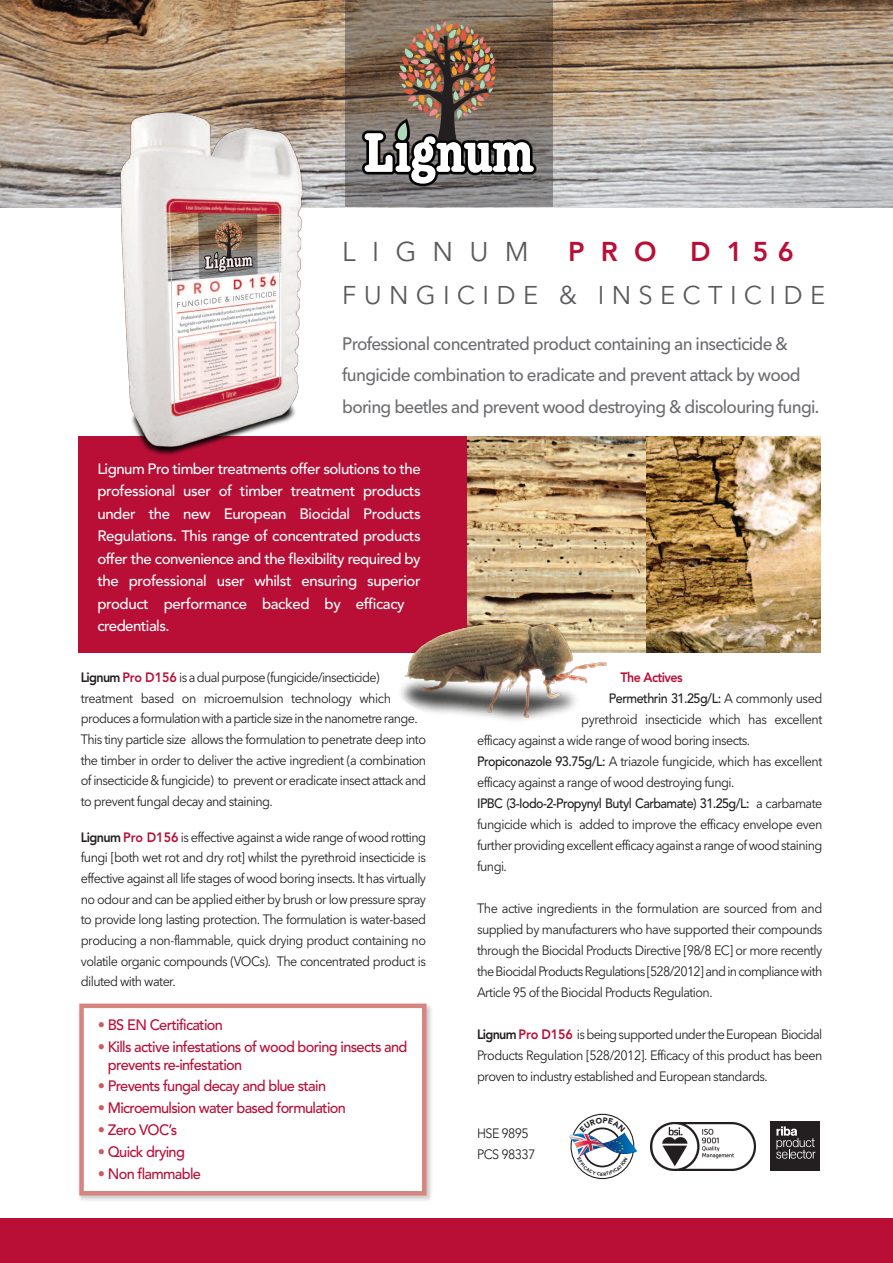
<style>
.page{position:relative;width:893px;height:1263px;background:#fff}
.page>*{position:absolute;margin:0;border:0;box-sizing:border-box;transform-origin:0 0}
.t1{font:800 27px "Avenir";letter-spacing:.6em;color:#b90f36}
.t2{font:27px "Avenir Next";letter-spacing:.6em;color:#5a5a5d}
.t3{font:25.5px "Avenir Next";letter-spacing:.285em;color:#5a5a5d}
.t4{font:500 18px/31.5px "Avenir Next";letter-spacing:-.04em;color:#6c6d70;scale:.95 1}
.t5{font:500 15px/22.5px "Avenir";letter-spacing:-.025em;color:#fff}
.t6{font:500 15px/17.9px "Avenir";letter-spacing:-.045em;color:#b90f36}
.t7{font:13.5px/20.7px "Avenir Next";letter-spacing:-.045em;color:#231f20;text-align:justify;scale:.93 1}
.t8{font:500 13.5px/21px "Avenir";letter-spacing:-.045em;color:#231f20;scale:.93 1}
.s1{font-family:"Avenir";font-weight:800}
.s2{font-family:"Avenir";font-weight:800;color:#b90f36}
.s3{color:#ca5e5d}
.s4{font-weight:800;color:#b90f36}
.s5{font-family:"Avenir Next";font-weight:400}
.s6{font-family:"Avenir";font-weight:500}
</style>
<div class="page">
<img style="left:0;top:0;width:893px;height:208px">
<div style="left:345px;top:0;width:208px;height:207px;background:#231f20;opacity:.38"></div>
<svg style="left:359px;top:21px;width:180px;height:165px;background:#837265"></svg>
<div style="left:78px;top:436px;width:741px;height:217px;background:#b90f36"></div>
<div style="left:0;top:1218px;width:893px;height:45px;background:#b90f36"></div>
<img style="left:78px;top:100px;width:281px;height:356px">
<img style="left:468px;top:436px;width:353px;height:216px">
<img style="left:79px;top:1003px;width:352px;height:198px">
<div style="left:84px;top:1008px;width:338px;height:183px;background:#fff"></div>
<div style="left:79px;top:1003px;width:347px;height:192px;border:4px solid #d7857f"></div>
<img style="left:378px;top:586px;width:244px;height:142px;border-radius:50%">
<img style="left:651px;top:1122px;width:104px;height:48px">
<div style="left:771px;top:1122px;width:49px;height:49px;background:#231f20"></div>
<svg style="left:776px;top:1126px;width:39px;height:33px"></svg>
<svg style="left:569px;top:1117px;width:68px;height:58px"></svg>
<h1 class="t2" style="left:342px;top:236px;width:188px">LIGNUM</h1>
<h1 class="t1" style="left:568px;top:231px;width:227px">PRO D156</h1>
<h2 class="t3" style="left:342px;top:280px;width:484px">FUNGICIDE &amp; INSECTICIDE</h2>
<h3 class="t4" style="left:342px;top:328px;width:504px">Professional concentrated product containing an insecticide &amp; fungicide combination to eradicate and prevent attack by wood boring beetles and prevent wood destroying &amp; discolouring fungi.</h3>
<p class="t5" style="left:97px;top:456px;width:325px">Lignum Pro timber treatments offer solutions to the professional user of timber treatment products under the new European Biocidal Products Regulations. This range of concentrated products offer the convenience and the flexibility required by the professional user whilst ensuring superior product performance backed by efficacy credentials.</p>
<p class="t7" style="left:81px;top:667px;width:373px;text-align:left"><span class="s1">Lignum</span> <span class="s2">Pro D156</span> is a dual purpose (fungicide/insecticide) treatment based on microemulsion technology which produces a formulation with a particle size in the nanometre range.<br>This tiny particle size allows the formulation to penetrate deep into the timber in order to deliver the active ingredient (a combination of insecticide &amp; fungicide) to prevent or eradicate insect attack and to prevent fungal decay and staining.</p>
<p class="t7" style="left:81px;top:826px;width:373px"><span class="s1">Lignum</span> <span class="s2">Pro D156</span> is effective against a wide range of wood rotting fungi [both wet rot and dry rot] whilst the pyrethroid insecticide is effective against all life stages of wood boring insects. It has virtually no odour and can be applied either by brush or low pressure spray to provide long lasting protection. The formulation is water-based producing a non-flammable, quick drying product containing no volatile organic compounds (VOCs). The concentrated product is diluted with water.</p>
<p class="t6" style="left:98px;top:1015px;width:127px"><span class="s3">•</span> BS EN Certification</p>
<p class="t6" style="left:108px;top:1037px;width:301px;text-indent:-10px"><span class="s3">•</span> Kills active infestations of wood boring insects and prevents re-infestation</p>
<p class="t6" style="left:98px;top:1076px;width:230px"><span class="s3">•</span> Prevents fungal decay and blue stain</p>
<p class="t6" style="left:98px;top:1098px;width:250px"><span class="s3">•</span> Microemulsion water based formulation</p>
<p class="t6" style="left:98px;top:1120px;width:81px"><span class="s3">•</span> Zero VOC’s</p>
<p class="t6" style="left:98px;top:1142px;width:89px"><span class="s3">•</span> Quick drying</p>
<p class="t6" style="left:98px;top:1164px;width:105px"><span class="s3">•</span> Non flammable</p>
<p class="t8" style="left:609px;top:666px;width:231px;text-indent:12px"><span class="s4">The Actives<br></span>Permethrin 31.25g/L: <span class="s5">A commonly used</span></p>
<p class="t7" style="left:477px;top:709px;width:373px;text-align:left;text-indent:104px">pyrethroid insecticide which has excellent efficacy against a wide range of wood boring insects.<br><span class="s6">Propiconazole 93.75g/L:</span> A triazole fungicide, which has excellent efficacy against a range of wood destroying fungi.</p>
<p class="t8" style="left:477px;top:792px;width:373px">IPBC (3-Iodo-2-Propynyl Butyl Carbamate) 31.25g/L: <span class="s5">a carbamate</span></p>
<p class="t7" style="left:477px;top:814px;width:373px">fungicide which is added to improve the efficacy envelope even further providing excellent efficacy against a range ofwood staining fungi.</p>
<p class="t7" style="left:477px;top:898px;width:373px">The active ingredients in the formulation are sourced from and supplied by manufacturers who have supported their compounds through the Biocidal Products Directive [98/8 EC] or more recently the Biocidal Products Regulations [528/2012] and in compliance with Article 95 of the Biocidal Products Regulation.</p>
<p class="t7" style="left:477px;top:1024px;width:373px"><span class="s1">Lignum</span> <span class="s2">Pro D156</span> is being supported under the European Biocidal Products Regulation [528/2012]. Efficacy of this product has been proven to industry established and European standards.</p>
<p class="t7" style="left:477px;top:1123px;width:64px">HSE 9895<br>PCS 98337</p>
</div>
